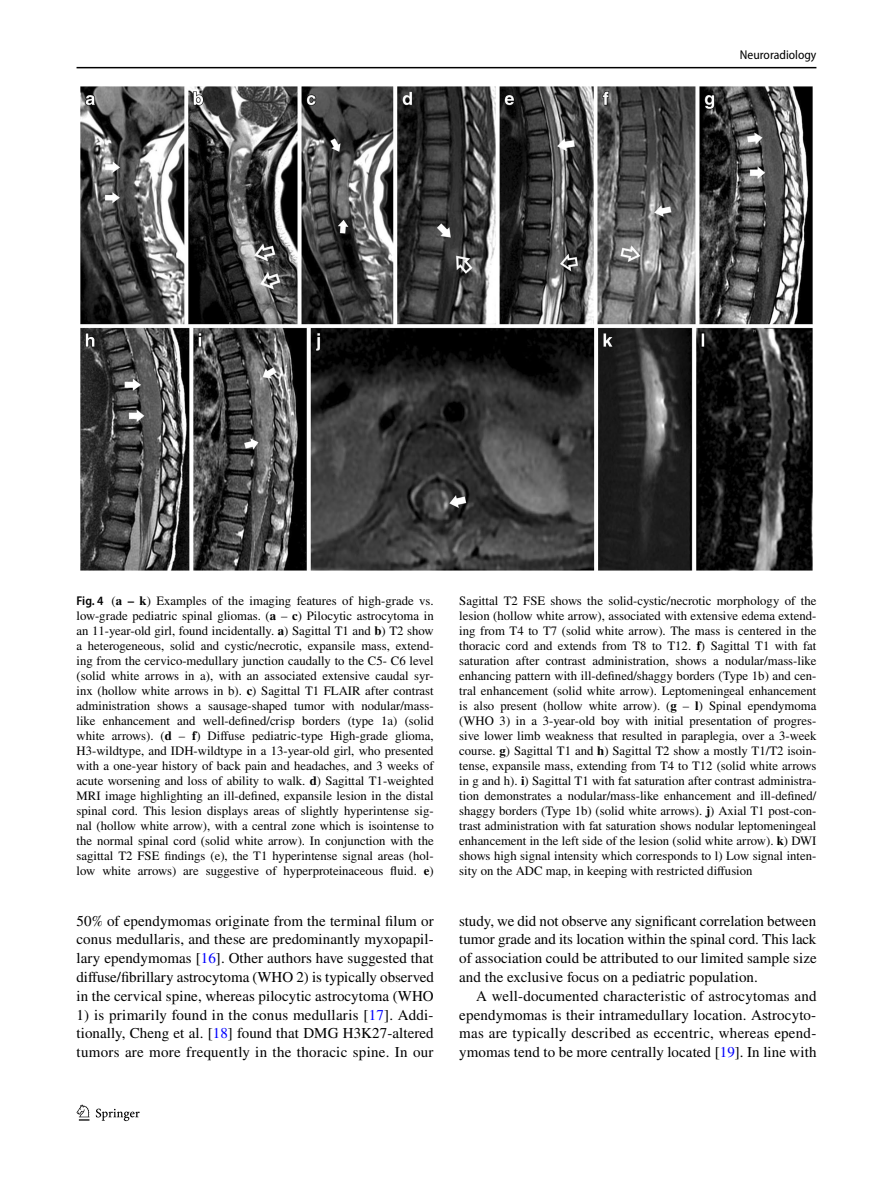
<style>
.page{position:relative;width:893px;height:1187px;background:#fff}
.page>*{position:absolute;margin:0;border:0;box-sizing:border-box;transform-origin:0 0}
.t1{font:15px/18.8px "STIX";letter-spacing:.005em;color:#000;text-align:justify}
.t2{font:12.75px/15px "STIX";color:#000;text-align:justify}
.t3{font:semi-condensed 12.75px "Myriad Pro";color:#000}
.s1{font-family:"Myriad Pro";font-weight:600;font-stretch:semi-condensed}
.s2{font-weight:700}
.s3{color:#00f}
</style>
<div class="page">
<hr style="left:77px;top:67px;width:739px;height:1px;background:#000">
<svg style="left:77px;top:1104px;width:12px;height:16px"></svg>
<svg style="left:96px;top:1108px;width:44px;height:12px"></svg>
<img style="left:81px;top:87px;width:731px;height:483px">
<p class="t3" style="left:740px;top:48px;width:78px">Neuroradiology</p>
<p class="t2" style="left:77px;top:594px;width:359px"><span class="s1">Fig. 4</span> (<span class="s2">a – k</span>) Examples of the imaging features of high-grade vs. low-grade pediatric spinal gliomas. (<span class="s2">a</span> – <span class="s2">c</span>) Pilocytic astrocytoma in an 11-year-old girl, found incidentally. <span class="s2">a</span>) Sagittal T1 and <span class="s2">b</span>) T2 show a heterogeneous, solid and cystic/necrotic, expansile mass, extend&shy;ing from the cervico-medullary junction caudally to the C5- C6 level (solid white arrows in a), with an associated extensive caudal syr&shy;inx (hollow white arrows in b). <span class="s2">c</span>) Sagittal T1 FLAIR after contrast administration shows a sausage-shaped tumor with nodular/mass&shy;like enhancement and well-defined/crisp borders (type 1a) (solid white arrows). (<span class="s2">d</span> – <span class="s2">f</span>) Diffuse pediatric-type High-grade glioma, H3-wildtype, and IDH-wildtype in a 13-year-old girl, who presented with a one-year history of back pain and headaches, and 3 weeks of acute worsening and loss of ability to walk. <span class="s2">d</span>) Sagittal T1-weighted MRI image highlighting an ill-defined, expansile lesion in the distal spinal cord. This lesion displays areas of slightly hyperintense sig&shy;nal (hollow white arrow), with a central zone which is isointense to the normal spinal cord (solid white arrow). In conjunction with the sagittal T2 FSE findings (e), the T1 hyperintense signal areas (hol&shy;low white arrows) are suggestive of hyperproteinaceous fluid. <span class="s2">e</span>)</p>
<p class="t2" style="left:459px;top:594px;width:359px">Sagittal T2 FSE shows the solid-cystic/necrotic morphology of the lesion (hollow white arrow), associated with extensive edema extend&shy;ing from T4 to T7 (solid white arrow). The mass is centered in the thoracic cord and extends from T8 to T12. <span class="s2">f</span>) Sagittal T1 with fat saturation after contrast administration, shows a nodular/mass-like enhancing pattern with ill-defined/shaggy borders (Type 1b) and cen&shy;tral enhancement (solid white arrow). Leptomeningeal enhancement is also present (hollow white arrow). (<span class="s2">g</span> – <span class="s2">l</span>) Spinal ependymoma (WHO 3) in a 3-year-old boy with initial presentation of progres&shy;sive lower limb weakness that resulted in paraplegia, over a 3-week course. <span class="s2">g</span>) Sagittal T1 and <span class="s2">h</span>) Sagittal T2 show a mostly T1/T2 isoin&shy;tense, expansile mass, extending from T4 to T12 (solid white arrows in g and h). <span class="s2">i</span>) Sagittal T1 with fat saturation after contrast administra&shy;tion demonstrates a nodular/mass-like enhancement and ill-defined/ shaggy borders (Type 1b) (solid white arrows). <span class="s2">j</span>) Axial T1 post-con&shy;trast administration with fat saturation shows nodular leptomeningeal enhancement in the left side of the lesion (solid white arrow). <span class="s2">k</span>) DWI shows high signal intensity which corresponds to l) Low signal inten&shy;sity on the ADC map, in keeping with restricted diffusion</p>
<p class="t1" style="left:77px;top:912px;width:359px">50% of ependymomas originate from the terminal filum or conus medullaris, and these are predominantly myxopapil&shy;lary ependymomas [<span class="s3">16</span>]. Other authors have suggested that diffuse/fibrillary astrocytoma (WHO 2) is typically observed in the cervical spine, whereas pilocytic astrocytoma (WHO</p>
<p class="t1" style="left:77px;top:1006px;width:359px">1) is primarily found in the conus medullaris [<span class="s3">17</span>]. Addi&shy;tionally, Cheng et al. [<span class="s3">18</span>] found that DMG H3K27-altered tumors are more frequently in the thoracic spine. In our</p>
<p class="t1" style="left:459px;top:912px;width:359px">study, we did not observe any significant correlation between tumor grade and its location within the spinal cord. This lack of association could be attributed to our limited sample size and the exclusive focus on a pediatric population.</p>
<p class="t1" style="left:459px;top:987px;width:359px;text-indent:17px">A well-documented characteristic of astrocytomas and ependymomas is their intramedullary location. Astrocyto&shy;mas are typically described as eccentric, whereas epend&shy;ymomas tend to be more centrally located [<span class="s3">19</span>]. In line with</p>
</div>
